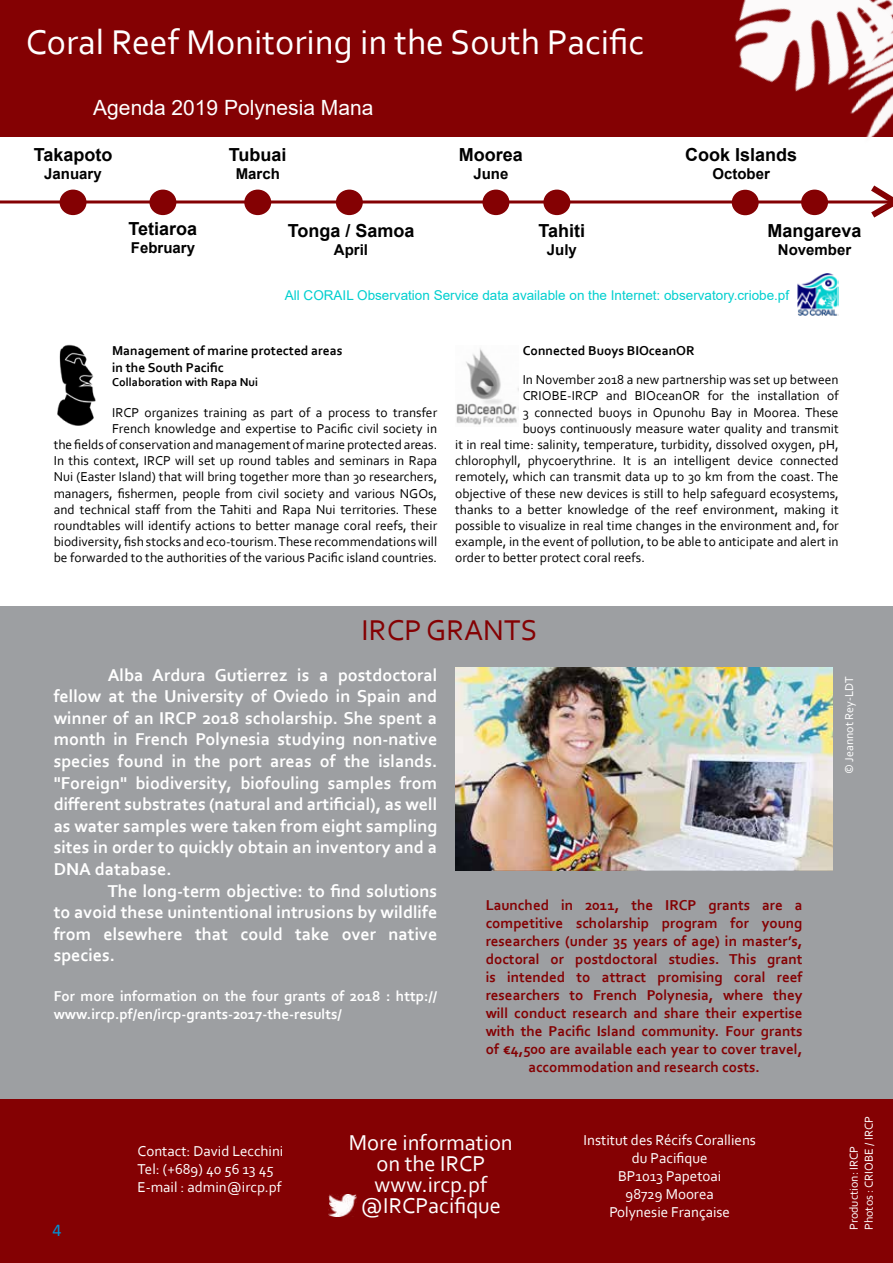
<style>
.page{position:relative;width:893px;height:1263px;background:#fff}
.page>*{position:absolute;margin:0;border:0;box-sizing:border-box;transform-origin:0 0}
.t1{font:36px "Corbel";color:#fff}
.t2{font:30px "Corbel";color:#840103}
.t3{font:22.5px/21px "Corbel";color:#fff;text-align:center}
.t4{font:21px "Arial";color:#fff}
.t5{font:700 18px/21.6px "Corbel";color:#fff;text-align:justify}
.t6{font:700 18px "Arial";color:#000}
.t7{font:18px "Calibri";color:#0090d6}
.t8{font:700 15px/18px "Corbel";color:#840103;text-align:center}
.t9{font:15px/18px "Corbel";color:#fff}
.t10{font:700 15px/18px "Corbel";color:#fff}
.t11{font:700 15px "Arial";color:#000}
.t12{font:13.5px/16.2px "Corbel";color:#000;text-align:right}
.t13{font:13.5px "Arial";color:#01cfcf}
.t14{font:700 13.5px/16.2px "Corbel";color:#000}
.t15{font:12px/15px "Corbel";color:#fff}
.t16{font:700 12px "Corbel";color:#000}
</style>
<div class="page">
<div style="left:0;top:606px;width:893px;height:493px;background:#9d9fa2"></div>
<div style="left:0;top:1099px;width:893px;height:164px;background:#840103"></div>
<img style="left:328px;top:1194px;width:28px;height:23px">
<div style="left:0;top:0;width:893px;height:136px;background:#840103"></div>
<img style="left:692px;top:0;width:98px;height:137px">
<img style="left:790px;top:0;width:103px;height:137px">
<img style="left:456px;top:667px;width:377px;height:204px">
<hr style="left:0;top:200px;width:893px;height:3px;background:#840103">
<div style="left:61px;top:191px;width:24px;height:23px;background:#840103;border-radius:50%"></div>
<div style="left:60px;top:190px;width:27px;height:25px;border:3px solid #840103;border-radius:50%"></div>
<div style="left:151px;top:191px;width:24px;height:23px;background:#840103;border-radius:50%"></div>
<div style="left:149px;top:190px;width:27px;height:25px;border:3px solid #840103;border-radius:50%"></div>
<div style="left:246px;top:191px;width:24px;height:23px;background:#840103;border-radius:50%"></div>
<div style="left:244px;top:190px;width:27px;height:25px;border:3px solid #840103;border-radius:50%"></div>
<div style="left:337px;top:191px;width:24px;height:23px;background:#840103;border-radius:50%"></div>
<div style="left:336px;top:190px;width:27px;height:25px;border:3px solid #840103;border-radius:50%"></div>
<div style="left:484px;top:191px;width:24px;height:23px;background:#840103;border-radius:50%"></div>
<div style="left:482px;top:190px;width:27px;height:25px;border:3px solid #840103;border-radius:50%"></div>
<div style="left:545px;top:191px;width:24px;height:23px;background:#840103;border-radius:50%"></div>
<div style="left:543px;top:190px;width:27px;height:25px;border:3px solid #840103;border-radius:50%"></div>
<div style="left:733px;top:191px;width:24px;height:23px;background:#840103;border-radius:50%"></div>
<div style="left:732px;top:190px;width:27px;height:25px;border:3px solid #840103;border-radius:50%"></div>
<div style="left:803px;top:191px;width:23px;height:23px;background:#840103;border-radius:50%"></div>
<div style="left:801px;top:190px;width:27px;height:25px;border:3px solid #840103;border-radius:50%"></div>
<img style="left:57px;top:344px;width:39px;height:82px">
<img style="left:797px;top:273px;width:42px;height:43px">
<svg style="left:864px;top:185px;width:29px;height:33px"></svg>
<img style="left:456px;top:348px;width:62px;height:77px">
<h1 class="t1" style="left:26px;top:20px;width:620px">Coral Reef Monitoring in the South Pacific</h1>
<h3 class="t4" style="left:93px;top:93px;width:282px">Agenda 2019 Polynesia Mana</h3>
<h3 class="t6" style="left:34px;top:142px;width:80px">Takapoto</h3>
<p class="t11" style="left:44px;top:164px;width:59px">January</p>
<h3 class="t6" style="left:129px;top:216px;width:70px">Tetiaroa</h3>
<p class="t11" style="left:131px;top:237px;width:66px">February</p>
<h3 class="t6" style="left:685px;top:142px;width:114px">Cook Islands</h3>
<p class="t11" style="left:712px;top:164px;width:59px">October</p>
<h3 class="t6" style="left:229px;top:142px;width:59px">Tubuai</h3>
<p class="t11" style="left:236px;top:164px;width:46px">March</p>
<h3 class="t6" style="left:459px;top:142px;width:66px">Moorea</h3>
<p class="t11" style="left:473px;top:164px;width:37px">June</p>
<h3 class="t6" style="left:288px;top:218px;width:128px">Tonga / Samoa</h3>
<p class="t11" style="left:334px;top:239px;width:36px">April</p>
<h3 class="t6" style="left:768px;top:218px;width:96px">Mangareva</h3>
<p class="t11" style="left:778px;top:239px;width:75px">November</p>
<p class="t13" style="left:285px;top:286px;width:506px">All CORAIL Observation Service data available on the Internet: observatory.criobe.pf</p>
<h3 class="t6" style="left:539px;top:218px;width:48px">Tahiti</h3>
<p class="t11" style="left:547px;top:239px;width:32px">July</p>
<p class="t14" style="left:112px;top:342px;width:232px">Management of marine protected areas in the South Pacific</p>
<p class="t16" style="left:112px;top:374px;width:147px">Collaboration with Rapa Nui</p>
<p class="t12" style="left:54px;top:404px;width:385px">IRCP organizes training as part of a process to transfer<br>French knowledge and expertise to Pacific civil society in<br>the fields of conservation and management of marine protected areas.<br>In this context, IRCP will set up round tables and seminars in Rapa Nui (Easter Island) that will bring together more than 30 researchers, managers, fishermen, people from civil society and various NGOs, and technical staff from the Tahiti and Rapa Nui territories. These roundtables will identify actions to better manage coral reefs, their biodiversity, fish stocks and eco-tourism. These recommendations will be forwarded to the authorities of the various Pacific island countries.</p>
<p class="t14" style="left:523px;top:342px;width:174px">Connected Buoys BIOceanOR</p>
<p class="t12" style="left:523px;top:371px;width:318px">In November 2018 a new partnership was set up between</p>
<p class="t12" style="left:523px;top:387px;width:318px">CRIOBE-IRCP and BIOceanOR for the installation of</p>
<p class="t12" style="left:523px;top:404px;width:318px">3 connected buoys in Opunohu Bay in Moorea. These</p>
<p class="t12" style="left:523px;top:420px;width:318px">buoys continuously measure water quality and transmit</p>
<p class="t12" style="left:455px;top:436px;width:385px">it in real time: salinity, temperature, turbidity, dissolved oxygen, pH,</p>
<p class="t12" style="left:455px;top:452px;width:385px">chlorophyll, phycoerythrine. It is an intelligent device connected</p>
<p class="t12" style="left:455px;top:468px;width:385px">remotely, which can transmit data up to 30 km from the coast. The</p>
<p class="t12" style="left:455px;top:485px;width:385px">objective of these new devices is still to help safeguard ecosystems,</p>
<p class="t12" style="left:455px;top:501px;width:385px">thanks to a better knowledge of the reef environment, making it</p>
<p class="t12" style="left:455px;top:517px;width:385px">possible to visualize in real time changes in the environment and, for</p>
<p class="t12" style="left:455px;top:533px;width:385px">example, in the event of pollution, to be able to anticipate and alert in</p>
<p class="t12" style="left:455px;top:549px;width:191px">order to better protect coral reefs.</p>
<h2 class="t2" style="left:362px;top:612px;width:177px">IRCP GRANTS</h2>
<p class="t5" style="left:54px;top:663px;width:385px;text-indent:54px">Alba Ardura Gutierrez is a postdoctoral fellow at the University of Oviedo in Spain and winner of an IRCP 2018 scholarship. She spent a month in French Polynesia studying non-native species found in the port areas of the islands. "Foreign" biodiversity, biofouling samples from different substrates (natural and artificial), as well as water samples were taken from eight sampling sites in order to quickly obtain an inventory and a DNA database.</p>
<h3 class="t5" style="left:54px;top:879px;width:385px;text-indent:54px">The long-term objective: to find solutions to avoid these unintentional intrusions by wildlife from elsewhere that could take over native species.</h3>
<p class="t10" style="left:54px;top:987px;width:385px">For more information on the four grants of 2018 : http:// www.ircp.pf/en/ircp-grants-2017-the-results/</p>
<p class="t8" style="left:486px;top:895px;width:318px">Launched in 2011, the IRCP grants are a competitive scholarship program for young researchers (under 35 years of age) in master’s, doctoral or postdoctoral studies. This grant is intended to attract promising coral reef researchers to French Polynesia, where they will conduct research and share their expertise with the Pacific Island community. Four grants of €4,500 are available each year to cover travel, accommodation and research costs.</p>
<h3 class="t7" style="left:52px;top:1217px;width:11px">4</h3>
<p class="t9" style="left:138px;top:1141px;width:147px">Contact: David Lecchini<br>Tel: (+689) 40 56 13 45<br>E-mail : admin@ircp.pf</p>
<h3 class="t3" style="left:349px;top:1132px;width:166px">More information on the IRCP www.ircp.pf @IRCPacifique</h3>
<p class="t9" style="left:583px;top:1130px;width:174px;text-align:center">Institut des Récifs Coralliens du Pacifique<br>BP1013 Papetoai<br>98729 Moorea<br>Polynesie Française</p>
<p class="t15" style="left:841px;top:774px;width:99px;rotate:-90deg">© Jeannot Rey-LDT</p>
<p class="t15" style="left:846px;top:1230px;width:116px;rotate:-90deg">Production: IRCP<br>Photos : CRIOBE / IRCP</p>
</div>
